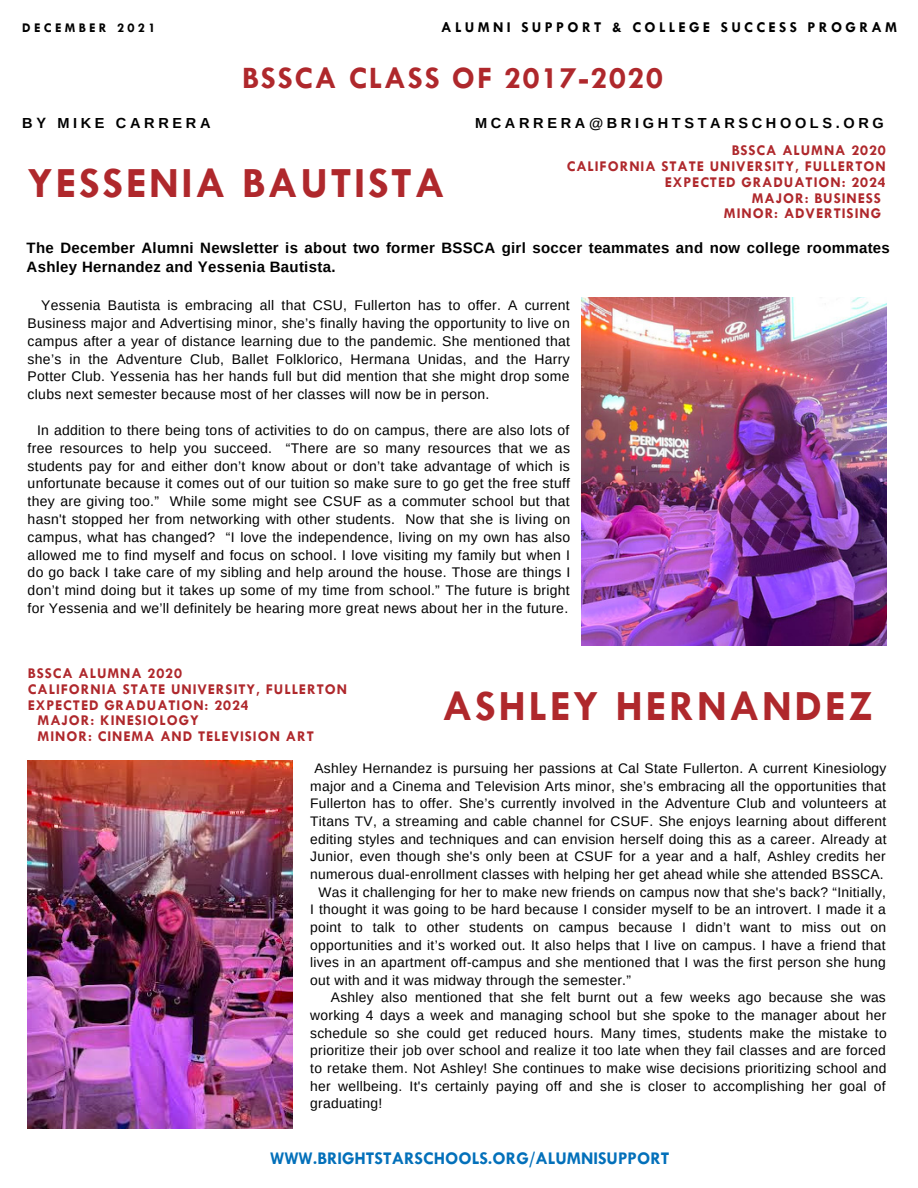
<style>
.page{position:relative;width:918px;height:1188px;background:#fff}
.page>*{position:absolute;margin:0;border:0;box-sizing:border-box;transform-origin:0 0}
.t1{font:700 43.5px "Tw Cen";letter-spacing:.06em;color:#af282c}
.t2{font:700 31.5px "Tw Cen";letter-spacing:.06em;color:#af282c}
.t3{font:700 18px "Tw Cen";color:#0370ba}
.t4{font:700 15.15px "Tw Cen";letter-spacing:.22em;color:#000}
.t5{font:700 15px "Tw Cen";letter-spacing:.06em;color:#af282c}
.t6{font:700 15px/19.2px "Arimo";letter-spacing:.02em;color:#000}
.t7{font:700 14.55px "Arimo";letter-spacing:.25em;color:#000}
.t8{font:13.95px/17.9px "Arimo";letter-spacing:.02em;color:#000;text-align:justify}
.t9{font:13.8px/17.7px "Arimo";letter-spacing:.02em;color:#000;text-align:justify}
.t10{font:700 13.35px "Tw Cen";letter-spacing:.25em;color:#000}
</style>
<div class="page">
<img style="left:582px;top:298px;width:305px;height:347px">
<img style="left:28px;top:761px;width:264px;height:368px">
<p class="t10" style="left:22px;top:21px;width:135px">DECEMBER 2021</p>
<p class="t4" style="left:441px;top:19px;width:457px">ALUMNI SUPPORT &amp; COLLEGE SUCCESS PROGRAM</p>
<p class="t2" style="left:242px;top:61px;width:422px">BSSCA CLASS OF 2017-2020</p>
<p class="t7" style="left:22px;top:115px;width:190px">BY MIKE CARRERA</p>
<p class="t7" style="left:475px;top:115px;width:410px">MCARRERA@BRIGHTSTARSCHOOLS.ORG</p>
<p class="t5" style="left:732px;top:142px;width:156px">BSSCA ALUMNA 2020</p>
<p class="t5" style="left:567px;top:158px;width:321px">CALIFORNIA STATE UNIVERSITY, FULLERTON</p>
<p class="t5" style="left:665px;top:174px;width:222px">EXPECTED GRADUATION: 2024</p>
<p class="t5" style="left:752px;top:190px;width:131px">MAJOR: BUSINESS</p>
<p class="t5" style="left:724px;top:205px;width:159px">MINOR: ADVERTISING</p>
<p class="t1" style="left:28px;top:160px;width:418px">YESSENIA BAUTISTA</p>
<p class="t6" style="left:27px;top:238px;width:865px">The December Alumni Newsletter is about two former BSSCA girl soccer teammates and now college roommates<br>Ashley Hernandez and Yessenia Bautista.</p>
<p class="t8" style="left:28px;top:296px;width:544px;text-indent:14px">Yessenia Bautista is embracing all that CSU, Fullerton has to offer. A current Business major and Advertising minor, she’s finally having the opportunity to live on campus after a year of distance learning due to the pandemic. She mentioned that she’s in the Adventure Club, Ballet Folklorico, Hermana Unidas, and the Harry Potter Club. Yessenia has her hands full but did mention that she might drop some clubs next semester because most of her classes will now be in person.</p>
<p class="t8" style="left:28px;top:421px;width:544px;text-indent:9px">In addition to there being tons of activities to do on campus, there are also lots of free resources to help you succeed. “There are so many resources that we as students pay for and either don’t know about or don’t take advantage of which is unfortunate because it comes out of our tuition so make sure to go get the free stuff they are giving too.” While some might see CSUF as a commuter school but that hasn't stopped her from networking with other students. Now that she is living on campus, what has changed? “I love the independence, living on my own has also allowed me to find myself and focus on school. I love visiting my family but when I do go back I take care of my sibling and help around the house. Those are things I don’t mind doing but it takes up some of my time from school.” The future is bright for Yessenia and we’ll definitely be hearing more great news about her in the future.</p>
<p class="t5" style="left:28px;top:665px;width:156px">BSSCA ALUMNA 2020</p>
<p class="t5" style="left:28px;top:681px;width:321px">CALIFORNIA STATE UNIVERSITY, FULLERTON</p>
<p class="t5" style="left:28px;top:697px;width:222px">EXPECTED GRADUATION: 2024</p>
<p class="t5" style="left:38px;top:712px;width:163px">MAJOR: KINESIOLOGY</p>
<p class="t5" style="left:38px;top:728px;width:278px">MINOR: CINEMA AND TELEVISION ART</p>
<p class="t1" style="left:443px;top:683px;width:433px">ASHLEY HERNANDEZ</p>
<p class="t9" style="left:310px;top:760px;width:578px">Ashley Hernandez is pursuing her passions at Cal State Fullerton. A current Kinesiology major and a Cinema and Television Arts minor, she’s embracing all the opportunities that Fullerton has to offer. She’s currently involved in the Adventure Club and volunteers at Titans TV, a streaming and cable channel for CSUF. She enjoys learning about different editing styles and techniques and can envision herself doing this as a career. Already at Junior, even though she's only been at CSUF for a year and a half, Ashley credits her numerous dual-enrollment classes with helping her get ahead while she attended BSSCA.</p>
<p class="t9" style="left:310px;top:883px;width:577px;text-indent:8px">Was it challenging for her to make new friends on campus now that she's back? “Initially, I thought it was going to be hard because I consider myself to be an introvert. I made it a point to talk to other students on campus because I didn’t want to miss out on opportunities and it’s worked out. It also helps that I live on campus. I have a friend that lives in an apartment off-campus and she mentioned that I was the first person she hung out with and it was midway through the semester.”</p>
<p class="t9" style="left:310px;top:989px;width:578px;text-indent:21px">Ashley also mentioned that she felt burnt out a few weeks ago because she was working 4 days a week and managing school but she spoke to the manager about her schedule so she could get reduced hours. Many times, students make the mistake to prioritize their job over school and realize it too late when they fail classes and are forced to retake them. Not Ashley! She continues to make wise decisions prioritizing school and her wellbeing. It's certainly paying off and she is closer to accomplishing her goal of graduating!</p>
<p class="t3" style="left:270px;top:1149px;width:401px">WWW.BRIGHTSTARSCHOOLS.ORG/ALUMNISUPPORT</p>
</div>
